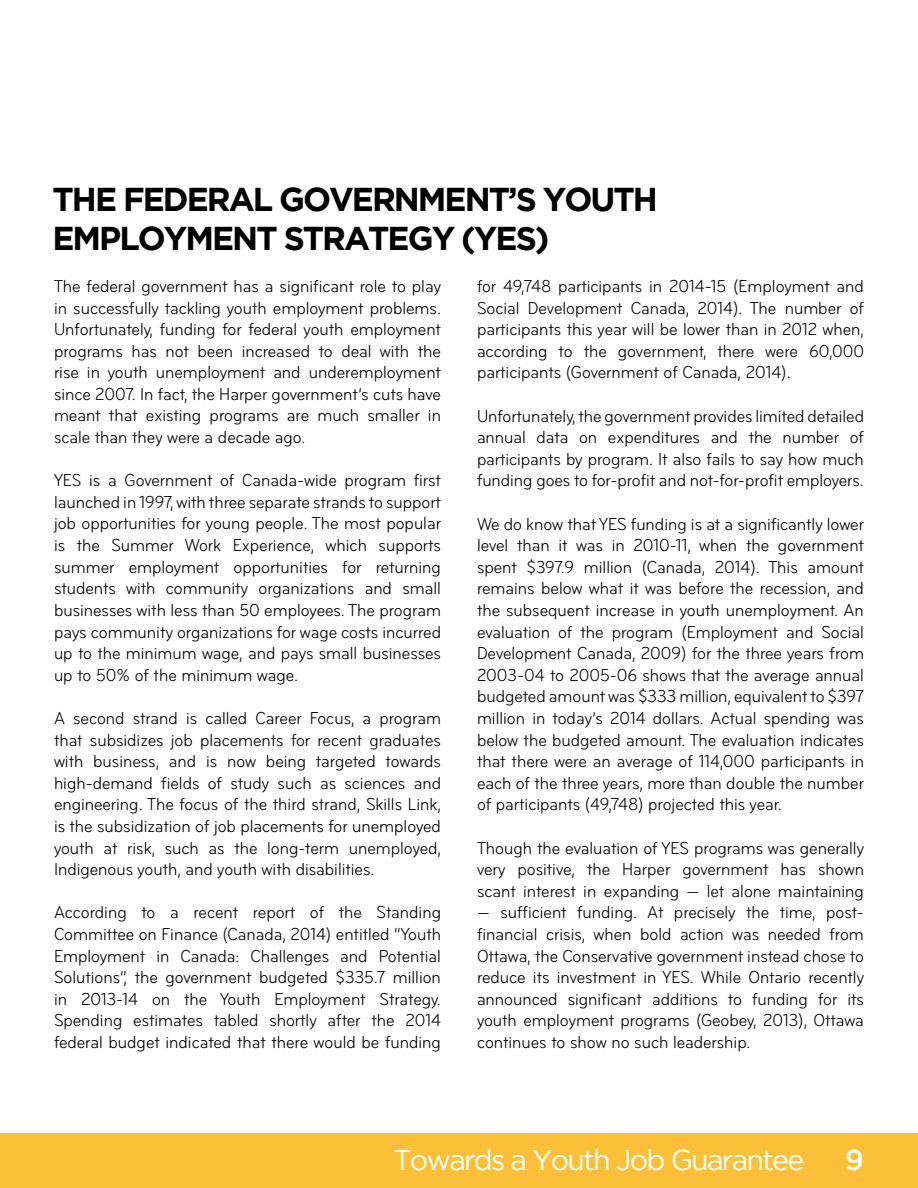
<style>
.page{position:relative;width:918px;height:1188px;background:#fff}
.page>*{position:absolute;margin:0;border:0;box-sizing:border-box;transform-origin:0 0}
.t1{font:700 33px/39.6px "Gotham";letter-spacing:-.06em;color:#000}
.t2{font:28.5px "Gotham";letter-spacing:-.06em;color:#fff}
.t3{font:500 28.5px "Gotham";color:#fff}
.t4{font:condensed 18px/21.6px "Bryant";color:#000;text-align:justify}
</style>
<div class="page">
<div style="left:0;top:1134px;width:918px;height:54px;background:#fbc037"></div>
<h1 class="t1" style="left:52px;top:178px;width:607px">THE FEDERAL GOVERNMENT’S YOUTH<br>EMPLOYMENT STRATEGY (YES)</h1>
<p class="t4" style="left:54px;top:276px;width:389px">The federal government has a significant role to play in successfully tackling youth employment problems.<br>Unfortunately, funding for federal youth employment programs has not been increased to deal with the rise in youth unemployment and underemployment since 2007. In fact, the Harper government’s cuts have meant that existing programs are much smaller in scale than they were a decade ago.</p>
<p class="t4" style="left:54px;top:470px;width:389px">YES is a Government of Canada-wide program first launched in 1997, with three separate strands to support job opportunities for young people. The most popular is the Summer Work Experience, which supports summer employment opportunities for returning students with community organizations and small businesses with less than 50 employees. The program pays community organizations for wage costs incurred up to the minimum wage, and pays small businesses up to 50% of the minimum wage.</p>
<p class="t4" style="left:54px;top:708px;width:389px">A second strand is called Career Focus, a program that subsidizes job placements for recent graduates with business, and is now being targeted towards high-demand fields of study such as sciences and engineering. The focus of the third strand, Skills Link, is the subsidization of job placements for unemployed youth at risk, such as the long-term unemployed, Indigenous youth, and youth with disabilities.</p>
<p class="t4" style="left:54px;top:902px;width:389px">According to a recent report of the Standing Committee on Finance (Canada, 2014) entitled “Youth Employment in Canada: Challenges and Potential Solutions”, the government budgeted $335.7 million in 2013-14 on the Youth Employment Strategy.<br>Spending estimates tabled shortly after the 2014 federal budget indicated that there would be funding</p>
<p class="t4" style="left:477px;top:276px;width:389px">for 49,748 participants in 2014-15 (Employment and Social Development Canada, 2014). The number of participants this year will be lower than in 2012 when, according to the government, there were 60,000 participants (Government of Canada, 2014).</p>
<p class="t4" style="left:477px;top:405px;width:389px">Unfortunately, the government provides limited detailed annual data on expenditures and the number of participants by program. It also fails to say how much funding goes to for-profit and not-for-profit employers.</p>
<p class="t4" style="left:477px;top:513px;width:389px">We do know that YES funding is at a significantly lower level than it was in 2010-11, when the government spent $397.9 million (Canada, 2014). This amount remains below what it was before the recession, and the subsequent increase in youth unemployment. An evaluation of the program (Employment and Social Development Canada, 2009) for the three years from 2003-04 to 2005-06 shows that the average annual budgeted amount was $333 million, equivalent to $397 million in today’s 2014 dollars. Actual spending was below the budgeted amount. The evaluation indicates that there were an average of 114,000 participants in each of the three years, more than double the number of participants (49,748) projected this year.</p>
<p class="t4" style="left:477px;top:837px;width:389px">Though the evaluation of YES programs was generally very positive, the Harper government has shown scant interest in expanding — let alone maintaining</p>
<p class="t4" style="left:477px;top:902px;width:389px">— sufficient funding. At precisely the time, post&shy;financial crisis, when bold action was needed from Ottawa, the Conservative government instead chose to reduce its investment in YES. While Ontario recently announced significant additions to funding for its youth employment programs (Geobey, 2013), Ottawa continues to show no such leadership.</p>
<h2 class="t2" style="left:393px;top:1144px;width:413px">Towards a Youth Job Guarantee</h2>
<h2 class="t3" style="left:845px;top:1144px;width:20px">9</h2>
</div>
